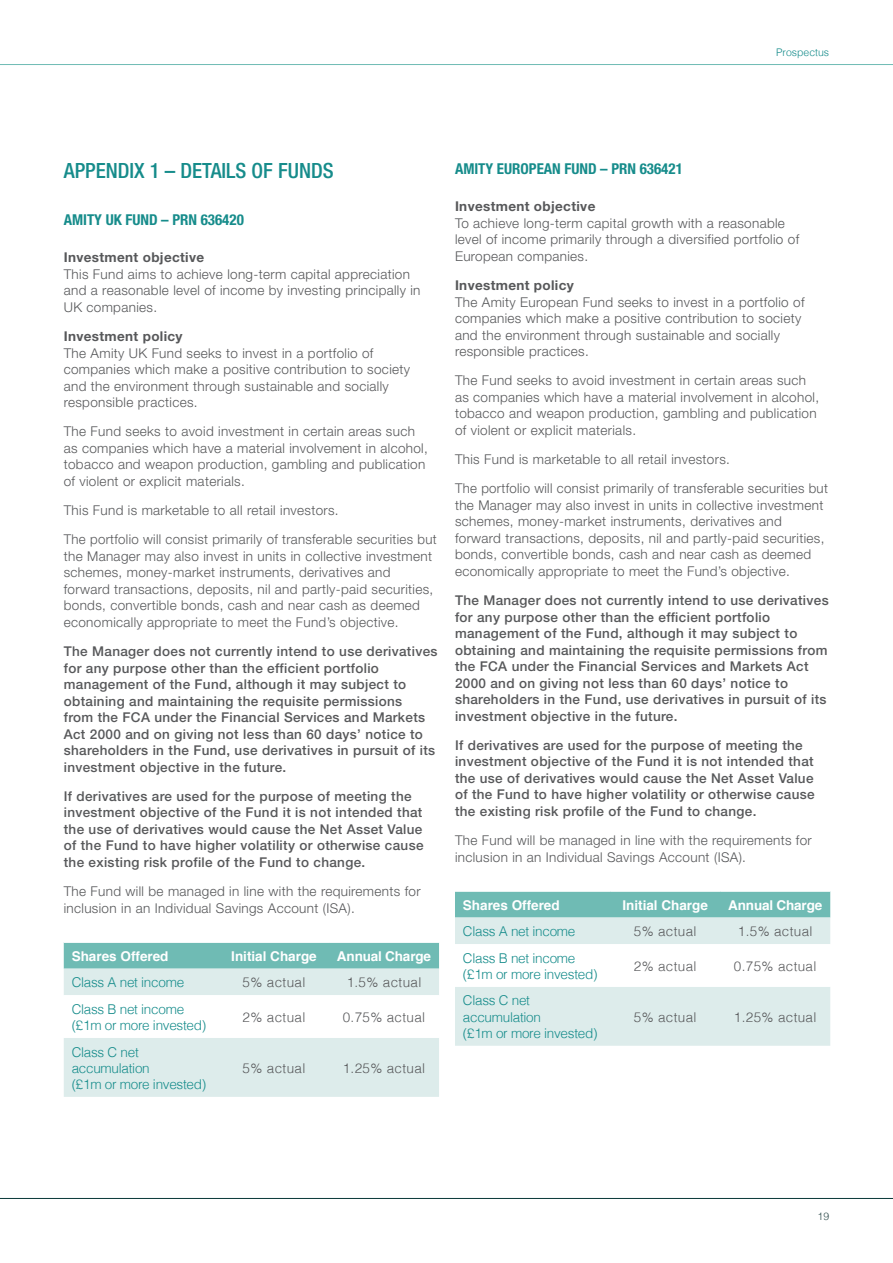
<style>
.page{position:relative;width:893px;height:1263px;background:#fff}
.page>*{position:absolute;margin:0;border:0;box-sizing:border-box;transform-origin:0 0}
.t1{font:500 condensed 21px "Helvetica Neue";color:#168c8b}
.t2{font:700 condensed 15px "Helvetica Neue LT";color:#168c8b}
.t3{font:300 13.5px/16.5px "Helvetica Neue LT Std";letter-spacing:.025em;color:#57585a}
.t4{font:500 13.5px/16.5px "Helvetica Neue LT Std";letter-spacing:.025em;color:#57585a}
.t5{font:300 13.5px/16.2px "Helvetica";letter-spacing:-.02em;color:#168c8b}
.t6{font:300 13.5px "Helvetica";letter-spacing:.025em;color:#57585a}
.t7{font:700 13.5px "Helvetica";color:#fff}
.t8{font:700 13.5px "Helvetica Neue LT Std";letter-spacing:.025em;color:#57585a}
.t9{font:300 10.5px "Helvetica";color:#168c8b}
.t10{font:300 10.5px "Helvetica";color:#324f4f}
</style>
<div class="page">
<hr style="left:0;top:1198px;width:893px;height:1px;background:#083737">
<hr style="left:0;top:64px;width:893px;height:1px;background:#6fbbb4">
<div style="left:64px;top:943px;width:375px;height:26px;background:#6fbbb4"></div>
<div style="left:64px;top:969px;width:375px;height:128px;background:#ddeceb"></div>
<svg style="left:64px;top:995px;width:375px;height:43px"></svg>
<div style="left:455px;top:892px;width:375px;height:25px;background:#6fbbb4"></div>
<div style="left:455px;top:917px;width:375px;height:129px;background:#ddeceb"></div>
<svg style="left:455px;top:944px;width:375px;height:43px"></svg>
<p class="t9" style="left:776px;top:43px;width:55px">Prospectus</p>
<h1 class="t1" style="left:64px;top:158px;width:271px">APPENDIX 1 – DETAILS OF FUNDS</h1>
<p class="t2" style="left:64px;top:210px;width:182px">AMITY UK FUND – PRN 636420</p>
<p class="t8" style="left:64px;top:249px;width:142px">Investment objective</p>
<p class="t3" style="left:64px;top:266px;width:358px">This Fund aims to achieve long-term capital appreciation and a reasonable level of income by investing principally in<br>UK companies.</p>
<p class="t8" style="left:64px;top:328px;width:120px">Investment policy</p>
<p class="t3" style="left:64px;top:344px;width:348px">The Amity UK Fund seeks to invest in a portfolio of companies which make a positive contribution to society and the environment through sustainable and socially responsible practices.</p>
<p class="t3" style="left:64px;top:423px;width:366px">The Fund seeks to avoid investment in certain areas such as companies which have a material involvement in alcohol, tobacco and weapon production, gambling and publication of violent or explicit materials.</p>
<p class="t3" style="left:64px;top:495px;width:374px;line-height:29.2px">This Fund is marketable to all retail investors.<br>The portfolio will consist primarily of transferable securities but</p>
<p class="t3" style="left:64px;top:548px;width:371px">the Manager may also invest in units in collective investment schemes, money-market instruments, derivatives and forward transactions, deposits, nil and partly-paid securities, bonds, convertible bonds, cash and near cash as deemed economically appropriate to meet the Fund’s objective.</p>
<p class="t4" style="left:64px;top:643px;width:375px">The Manager does not currently intend to use derivatives for any purpose other than the efficient portfolio management of the Fund, although it may subject to obtaining and maintaining the requisite permissions<br>from the FCA under the Financial Services and Markets Act 2000 and on giving not less than 60 days’ notice to shareholders in the Fund, use derivatives in pursuit of its investment objective in the future.</p>
<p class="t4" style="left:64px;top:788px;width:361px">If derivatives are used for the purpose of meeting the investment objective of the Fund it is not intended that the use of derivatives would cause the Net Asset Value of the Fund to have higher volatility or otherwise cause the existing risk profile of the Fund to change.</p>
<p class="t3" style="left:64px;top:883px;width:358px">The Fund will be managed in line with the requirements for inclusion in an Individual Savings Account (ISA).</p>
<p class="t7" style="left:72px;top:945px;width:98px">Shares Offered</p>
<p class="t7" style="left:231px;top:945px;width:87px">Initial Charge</p>
<p class="t7" style="left:337px;top:945px;width:96px">Annual Charge</p>
<p class="t5" style="left:72px;top:973px;width:114px">Class A net income</p>
<p class="t6" style="left:243px;top:971px;width:64px">5% actual</p>
<p class="t6" style="left:347px;top:971px;width:76px">1.5% actual</p>
<p class="t5" style="left:72px;top:1000px;width:136px">Class B net income (£1m or more invested)</p>
<p class="t6" style="left:243px;top:1005px;width:64px">2% actual</p>
<p class="t6" style="left:343px;top:1005px;width:84px">0.75% actual</p>
<p class="t5" style="left:72px;top:1043px;width:136px">Class C net accumulation<br>(£1m or more invested)</p>
<p class="t6" style="left:243px;top:1056px;width:64px">5% actual</p>
<p class="t6" style="left:343px;top:1056px;width:84px">1.25% actual</p>
<p class="t2" style="left:455px;top:159px;width:229px">AMITY EUROPEAN FUND – PRN 636421</p>
<p class="t8" style="left:455px;top:198px;width:142px">Investment objective</p>
<p class="t3" style="left:455px;top:214px;width:346px">To achieve long-term capital growth with a reasonable level of income primarily through a diversified portfolio of<br>European companies.</p>
<p class="t8" style="left:455px;top:277px;width:120px">Investment policy</p>
<p class="t3" style="left:455px;top:293px;width:351px">The Amity European Fund seeks to invest in a portfolio of companies which make a positive contribution to society and the environment through sustainable and socially responsible practices.</p>
<p class="t3" style="left:455px;top:372px;width:366px">The Fund seeks to avoid investment in certain areas such as companies which have a material involvement in alcohol, tobacco and weapon production, gambling and publication of violent or explicit materials.</p>
<p class="t3" style="left:455px;top:444px;width:374px;line-height:29.2px">This Fund is marketable to all retail investors.<br>The portfolio will consist primarily of transferable securities but</p>
<p class="t3" style="left:455px;top:496px;width:371px">the Manager may also invest in units in collective investment schemes, money-market instruments, derivatives and forward transactions, deposits, nil and partly-paid securities, bonds, convertible bonds, cash and near cash as deemed economically appropriate to meet the Fund’s objective.</p>
<p class="t4" style="left:455px;top:592px;width:375px">The Manager does not currently intend to use derivatives for any purpose other than the efficient portfolio management of the Fund, although it may subject to obtaining and maintaining the requisite permissions from the FCA under the Financial Services and Markets Act 2000 and on giving not less than 60 days’ notice to shareholders in the Fund, use derivatives in pursuit of its investment objective in the future.</p>
<p class="t4" style="left:455px;top:737px;width:361px">If derivatives are used for the purpose of meeting the investment objective of the Fund it is not intended that the use of derivatives would cause the Net Asset Value of the Fund to have higher volatility or otherwise cause the existing risk profile of the Fund to change.</p>
<p class="t3" style="left:455px;top:832px;width:358px">The Fund will be managed in line with the requirements for inclusion in an Individual Savings Account (ISA).</p>
<p class="t7" style="left:463px;top:894px;width:98px">Shares Offered</p>
<p class="t7" style="left:622px;top:894px;width:87px">Initial Charge</p>
<p class="t7" style="left:728px;top:894px;width:96px">Annual Charge</p>
<p class="t5" style="left:463px;top:922px;width:114px">Class A net income</p>
<p class="t6" style="left:634px;top:920px;width:64px">5% actual</p>
<p class="t6" style="left:738px;top:920px;width:76px">1.5% actual</p>
<p class="t5" style="left:463px;top:949px;width:136px">Class B net income (£1m or more invested)</p>
<p class="t6" style="left:634px;top:954px;width:64px">2% actual</p>
<p class="t6" style="left:734px;top:954px;width:84px">0.75% actual</p>
<p class="t5" style="left:463px;top:991px;width:136px">Class C net accumulation<br>(£1m or more invested)</p>
<p class="t6" style="left:634px;top:1005px;width:64px">5% actual</p>
<p class="t6" style="left:734px;top:1005px;width:84px">1.25% actual</p>
<p class="t10" style="left:817px;top:1207px;width:13px">19</p>
</div>
